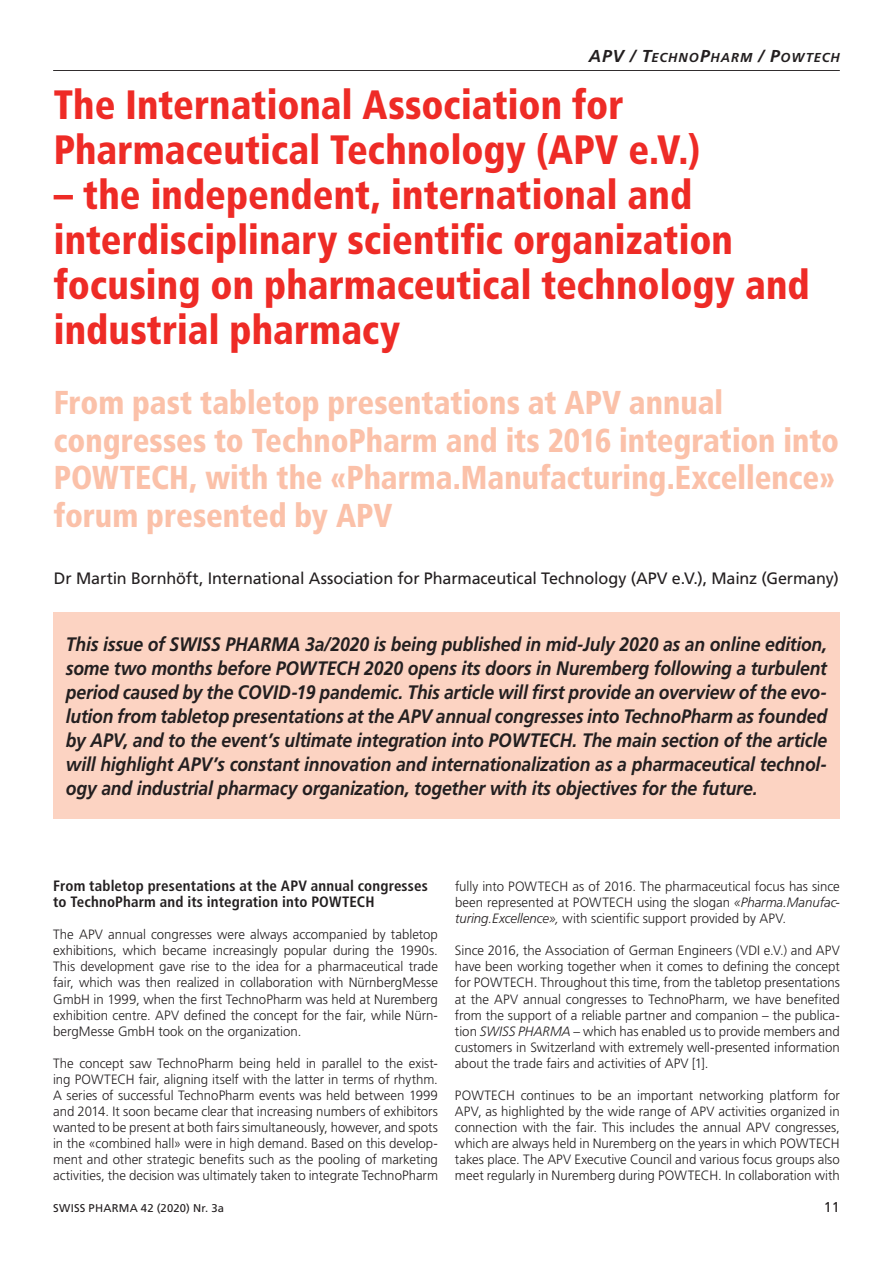
<style>
.page{position:relative;width:893px;height:1263px;background:#fff}
.page>*{position:absolute;margin:0;border:0;box-sizing:border-box;transform-origin:0 0}
.t1{font:900 condensed 40.95px/45px "Frutiger LT Std";color:#ee2b26;scale:.94 1}
.t2{font:900 condensed 33px/37.5px "Frutiger LT Std";color:#fbc1a9;scale:.94 1}
.t3{font:italic 700 19.5px/24px "Frutiger LT Std";letter-spacing:-.01em;color:#231f20;text-align:justify;scale:.9 1}
.t4{font:16.5px "Frutiger LT Std";letter-spacing:-.01em;color:#231f20}
.t5{font:700 condensed 15px/16px "Frutiger LT Std";letter-spacing:.01em;color:#231f20}
.t6{font:14.25px "Frutiger LT Std";color:#231f20}
.t7{font:300 13.5px/16px "Frutiger LT Std";color:#231f20;text-align:justify}
.t8{font:italic 700 12.9px "Frutiger LT Std";letter-spacing:.07em;color:#231f20}
.t9{font:11.25px "Frutiger LT Std";letter-spacing:.015em;color:#231f20}
.s1{font-size:17.25px}
.s2{font-style:italic}
</style>
<div class="page">
<hr style="left:53px;top:70px;width:787px;height:1px;background:#231f20">
<div style="left:53px;top:612px;width:787px;height:207px;background:#fcd3c2"></div>
<p class="t8" style="left:589px;top:50px;width:253px"><span class="s1">APV / T</span>ECHNO<span class="s1">P</span>HA RM <span class="s1">/ P</span>OWTECH</p>
<h1 class="t1" style="left:54px;top:82px;width:689px">The International Association for<br>Pharmaceutical Technology (APV e.V.)</h1>
<h1 class="t1" style="left:54px;top:172px;width:806px">– the independent, international and interdisciplinary scientific organization focusing on pharmaceutical technology and industrial pharmacy</h1>
<h2 class="t2" style="left:54px;top:384px;width:837px">From past tabletop presentations at APV annual congresses to TechnoPharm and its 2016 integration into POWTECH, with the «Pharma.Manufacturing.Excellence» forum presented by APV</h2>
<p class="t4" style="left:54px;top:569px;width:786px">Dr Martin Bornhöft, International Association for Pharmaceutical Technology (APV e.V.), Mainz (Germany)</p>
<p class="t3" style="left:66px;top:632px;width:847px">This issue of SWISS PHARMA 3a/2020 is being published in mid-July 2020 as an online edition, some two months before POWTECH 2020 opens its doors in Nuremberg following a turbulent period caused by the COVID-19 pandemic. This article will first provide an overview of the evo&shy;lution from tabletop presentations at the APV annual congresses into TechnoPharm as founded by APV, and to the event’s ultimate integration into POWTECH. The main section of the article will highlight APV’s constant innovation and internationalization as a pharmaceutical technol&shy;ogy and industrial pharmacy organization, together with its objectives for the future.</p>
<p class="t5" style="left:53px;top:878px;width:376px">From tabletop presentations at the APV annual congresses to TechnoPharm and its integration into POWTECH</p>
<p class="t7" style="left:53px;top:927px;width:386px">The APV annual congresses were always accompanied by tabletop exhibitions, which became increasingly popular during the 1990s.<br>This development gave rise to the idea for a pharmaceutical trade fair, which was then realized in collaboration with NürnbergMesse GmbH in 1999, when the first TechnoPharm was held at Nuremberg exhibition centre. APV defined the concept for the fair, while Nürn&shy;bergMesse GmbH took on the organization.</p>
<p class="t7" style="left:53px;top:1055px;width:386px">The concept saw TechnoPharm being held in parallel to the exist&shy;ing POWTECH fair, aligning itself with the latter in terms of rhythm.<br>A series of successful TechnoPharm events was held between 1999 and 2014. It soon became clear that increasing numbers of exhibitors wanted to be present at both fairs simultaneously, however, and spots in the «combined hall» were in high demand. Based on this develop&shy;ment and other strategic benefits such as the pooling of marketing activities, the decision was ultimately taken to integrate TechnoPharm</p>
<p class="t7" style="left:455px;top:879px;width:386px">fully into POWTECH as of 2016. The pharmaceutical focus has since been represented at POWTECH using the slogan <span class="s2">«Pharma.Manufac&shy;turing.Excellence»,</span> with scientific support provided by APV.</p>
<p class="t7" style="left:455px;top:943px;width:386px">Since 2016, the Association of German Engineers (VDI e.V.) and APV have been working together when it comes to defining the concept for POWTECH. Throughout this time, from the tabletop presentations at the APV annual congresses to TechnoPharm, we have benefited from the support of a reliable partner and companion – the publica&shy;tion <span class="s2">SWISS PHARMA</span> – which has enabled us to provide members and customers in Switzerland with extremely well-presented information about the trade fairs and activities of APV [1].</p>
<p class="t7" style="left:455px;top:1087px;width:386px">POWTECH continues to be an important networking platform for APV, as highlighted by the wide range of APV activities organized in connection with the fair. This includes the annual APV congresses, which are always held in Nuremberg on the years in which POWTECH takes place. The APV Executive Council and various focus groups also meet regularly in Nuremberg during POWTECH. In collaboration with</p>
<p class="t9" style="left:53px;top:1202px;width:172px">SWISS PHARMA 42 (2020) Nr. 3a</p>
<p class="t6" style="left:824px;top:1199px;width:17px">11</p>
</div>
